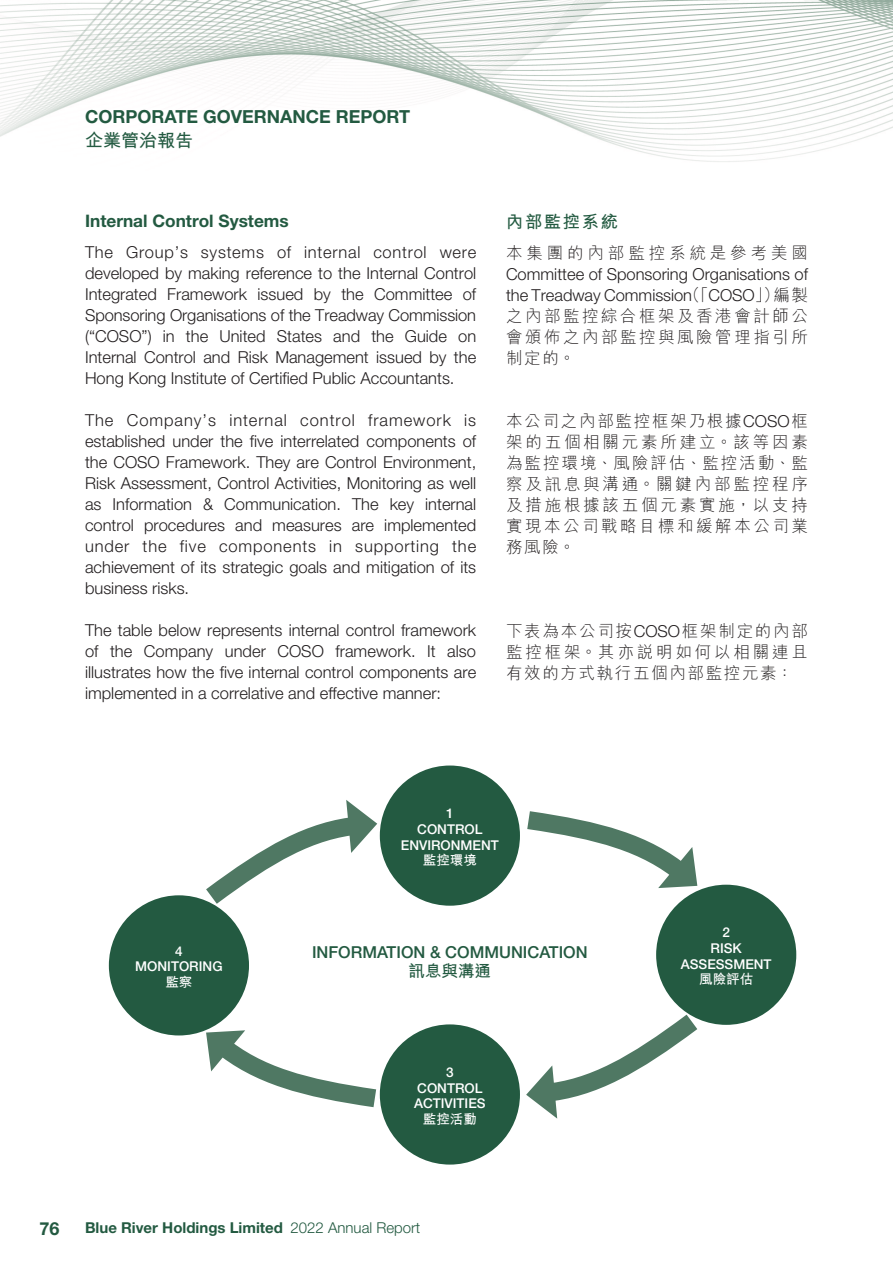
<style>
.page{position:relative;width:893px;height:1263px;background:#fff}
.page>*{position:absolute;margin:0;border:0;box-sizing:border-box;transform-origin:0 0}
.t1{font:700 18px "Helvetica Neue LT Std";color:#235a41}
.t2{font:700 18px "M Hei HK";color:#235a41}
._02_H2_E{font:700 17.25px "Helvetica Neue LT Std";color:#235a41}
._02_H2_C{font:700 17.25px "M Hei HK";letter-spacing:.1em;color:#235a41}
._00_Body_Text_E{font:300 16.5px/21px "Helvetica Neue LT Std";color:#231f20;text-align:justify}
._00_Body_Text_C{font:300 16.5px/21px "M Hei HK";letter-spacing:.155em;color:#231f20;text-align:justify}
._00_Body_Text_C-2{font:300 16.5px/21px "Helvetica Neue LT Std";color:#231f20;text-align:justify}
.t3{font:500 16.5px "Helvetica Neue LT Std";color:#235a41}
.t4{font:700 16.5px "M Hei HK";color:#235a41}
.t5{font:700 15px "Helvetica Neue LT Std";color:#235a41}
.t6{font:500 13.5px "Helvetica Neue LT Std";color:#fff}
.t7{font:700 13.5px "M Hei HK";color:#fff}
.s1{font-family:"M Hei HK"}
.s2{font-family:"Helvetica Neue LT Std"}
.s3{font-weight:300}
</style>
<div class="page">
<img style="left:0;top:0;width:893px;height:1165px">
<div style="left:380px;top:765px;width:140px;height:141px;background:#235a41;border-radius:50%"></div>
<div style="left:380px;top:1024px;width:140px;height:140px;background:#235a41;border-radius:50%"></div>
<div style="left:656px;top:885px;width:140px;height:140px;background:#235a41;border-radius:50%"></div>
<div style="left:109px;top:895px;width:140px;height:140px;background:#235a41;border-radius:50%"></div>
<svg style="left:508px;top:800px;width:201px;height:100px"></svg>
<svg style="left:194px;top:1018px;width:201px;height:101px"></svg>
<svg style="left:186px;top:800px;width:193px;height:122px"></svg>
<svg style="left:524px;top:997px;width:193px;height:121px"></svg>
<p class="t1" style="left:85px;top:105px;width:327px">CORPORATE GOVERNANCE REPORT</p>
<p class="t2" style="left:85px;top:127px;width:109px">企業管治報告</p>
<p class="_02_H2_E" style="left:85px;top:210px;width:205px">Internal Control Systems</p>
<p class="_00_Body_Text_E" style="left:85px;top:241px;width:393px">The Group’s systems of internal control were developed by making reference to the Internal Control Integrated Framework issued by the Committee of Sponsoring Organisations of the Treadway Commission (“COSO”) in the United States and the Guide on Internal Control and Risk Management issued by the Hong Kong Institute of Certified Public Accountants.</p>
<p class="_00_Body_Text_E" style="left:85px;top:409px;width:393px">The Company’s internal control framework is established under the five interrelated components of the COSO Framework. They are Control Environment, Risk Assessment, Control Activities, Monitoring as well as Information &amp; Communication. The key internal control procedures and measures are implemented under the five components in supporting the achievement of its strategic goals and mitigation of its business risks.</p>
<p class="_00_Body_Text_E" style="left:85px;top:619px;width:393px">The table below represents internal control framework of the Company under COSO framework. It also illustrates how the five internal control components are implemented in a correlative and effective manner:</p>
<p class="_02_H2_C" style="left:506px;top:209px;width:114px">內部監控系統</p>
<p class="_00_Body_Text_C-2" style="left:506px;top:242px;width:303px"><span class="s1">本集團的內部監控系統是參考美國</span>Committee of Sponsoring Organisations of the Treadway Commission<span class="s1">（「</span>COSO<span class="s1">」）編製之內部監控綜合框架及香港會計師公會頒佈之內部監控與風險管理指引所制定的。</span></p>
<p class="_00_Body_Text_C" style="left:506px;top:410px;width:303px">本公司之內部監控框架乃根據<span class="s2">COSO</span>框架的五個相關元素所建立。該等因素為監控環境、風險評估、監控活動、監察及訊息與溝通。關鍵內部監控程序及措施根據該五個元素實施，以支持實現本公司戰略目標和緩解本公司業務風險。</p>
<p class="_00_Body_Text_C" style="left:506px;top:620px;width:303px">下表為本公司按<span class="s2">COSO</span>框架制定的內部監控框架。其亦說明如何以相關連且有效的方式執行五個內部監控元素：</p>
<p class="t6" style="left:175px;top:943px;width:9px">4</p>
<p class="t6" style="left:135px;top:958px;width:89px">MONITORING</p>
<p class="t7" style="left:165px;top:972px;width:28px">監察</p>
<p class="t6" style="left:446px;top:805px;width:9px">1</p>
<p class="t6" style="left:417px;top:821px;width:67px">CONTROL</p>
<p class="t6" style="left:401px;top:837px;width:100px">ENVIRONMENT</p>
<p class="t7" style="left:423px;top:850px;width:55px">監控環境</p>
<p class="t3" style="left:312px;top:942px;width:277px">INFORMATION &amp; COMMUNICATION</p>
<p class="t4" style="left:409px;top:959px;width:84px">訊息與溝通</p>
<p class="t6" style="left:446px;top:1064px;width:9px">3</p>
<p class="t6" style="left:417px;top:1080px;width:67px">CONTROL</p>
<p class="t6" style="left:414px;top:1095px;width:73px">ACTIVITIES</p>
<p class="t7" style="left:423px;top:1109px;width:55px">監控活動</p>
<p class="t1" style="left:40px;top:1218px;width:22px">76</p>
<p class="t5" style="left:85px;top:1218px;width:337px">Blue River Holdings Limited <span class="s3">2022 Annual Report</span></p>
<p class="t6" style="left:722px;top:924px;width:9px">2</p>
<p class="t6" style="left:711px;top:940px;width:33px">RISK</p>
<p class="t6" style="left:681px;top:956px;width:92px">ASSESSMENT</p>
<p class="t7" style="left:699px;top:970px;width:55px">風險評估</p>
</div>
